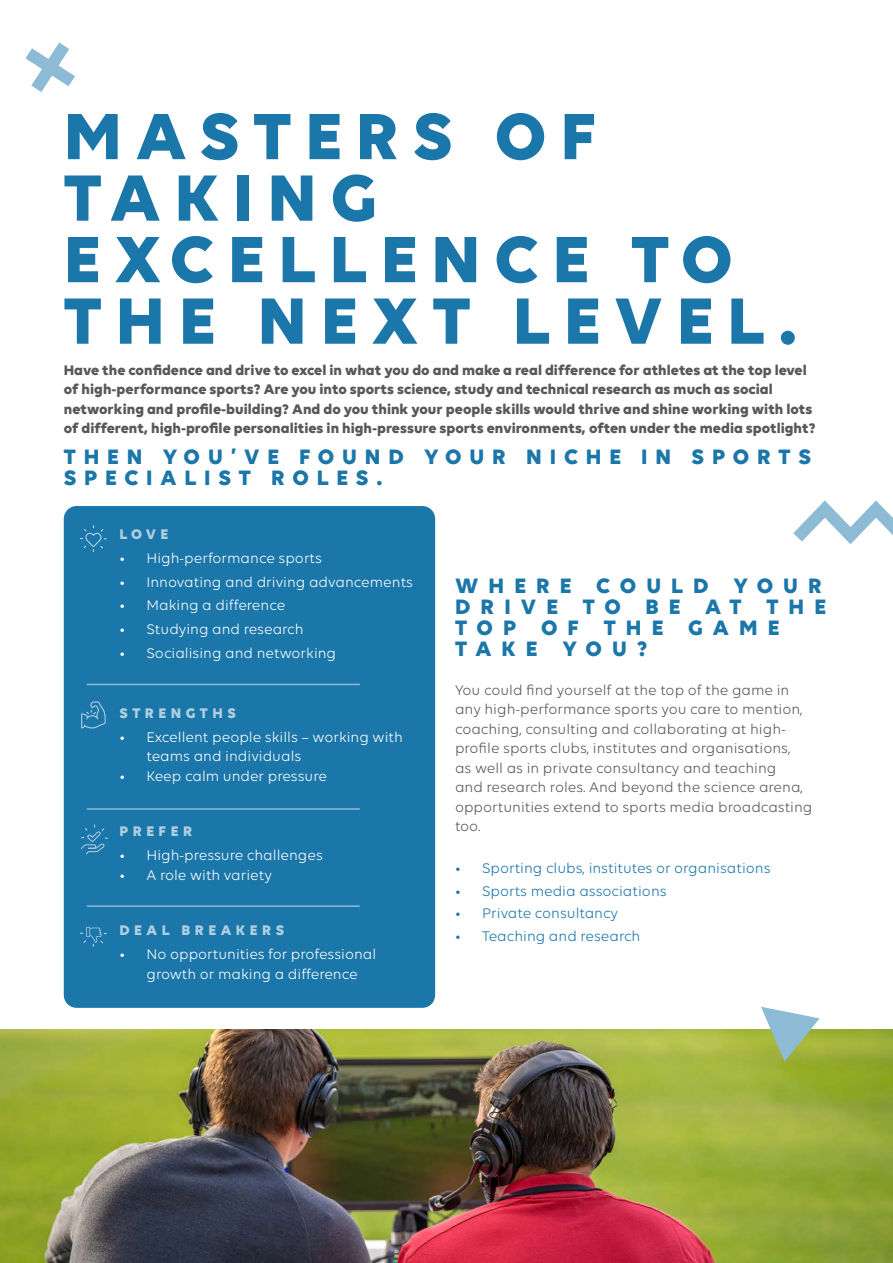
<style>
.page{position:relative;width:893px;height:1263px;background:#fff}
.page>*{position:absolute;margin:0;border:0;box-sizing:border-box;transform-origin:0 0}
.Name{font:700 70.5px/61.5px "Volte";letter-spacing:.2em;color:#1b76a9}
.Intro{font:700 22.5px/21px "Volte";letter-spacing:.45em;color:#1b76a9}
.Intro-2{font:700 22.5px/21px "Volte";letter-spacing:.35em;color:#1b76a9}
.Body_Copy{font:700 15px/19.5px "Volte";color:#57585a}
.Body_Copy-2{font:15px/19.5px "Volte";color:#57585a}
.t1{font:15px/19.5px "Volte";color:#fff}
.t2{font:15px "Volte";color:#1b76a9}
.Intro_2{font:700 15px "Volte";letter-spacing:.3em;color:#afcfe1}
</style>
<div class="page">
<img style="left:0;top:1029px;width:893px;height:234px">
<svg style="left:25px;top:42px;width:50px;height:50px"></svg>
<svg style="left:793px;top:500px;width:100px;height:45px"></svg>
<svg style="left:761px;top:1007px;width:59px;height:55px;background:#a6c19d"></svg>
<div style="left:64px;top:506px;width:371px;height:502px;background:#1b76a9;border-radius:13px"></div>
<svg style="left:80px;top:525px;width:27px;height:27px"></svg>
<svg style="left:81px;top:701px;width:25px;height:27px"></svg>
<hr style="left:87px;top:684px;width:273px;height:1px;background:#8dbad4">
<svg style="left:81px;top:824px;width:27px;height:30px"></svg>
<hr style="left:87px;top:808px;width:273px;height:2px;background:#8dbad4">
<svg style="left:80px;top:927px;width:27px;height:20px"></svg>
<hr style="left:87px;top:905px;width:273px;height:2px;background:#8dbad4">
<p class="Name" style="left:64px;top:103px;width:735px">MASTERS OF<br>TAKING<br>EXCELLENCE TO<br>THE NEXT LEVEL.</p>
<p class="Body_Copy" style="left:64px;top:360px;width:754px">Have the confidence and drive to excel in what you do and make a real difference for athletes at the top level of high-performance sports? Are you into sports science, study and technical research as much as social networking and profile-building? And do you think your people skills would thrive and shine working with lots of different, high-profile personalities in high-pressure sports environments, often under the media spotlight?</p>
<p class="Intro-2" style="left:64px;top:446px;width:749px">THEN YOU’VE FOUND YOUR NICHE IN SPORTS<br>SPECIALIST ROLES.</p>
<p class="Intro_2" style="left:119px;top:525px;width:50px">LOVE</p>
<p class="t1" style="left:119px;top:548px;width:204px">• High-performance sports</p>
<p class="t1" style="left:119px;top:572px;width:295px">• Innovating and driving advancements</p>
<p class="t1" style="left:119px;top:595px;width:167px">• Making a difference</p>
<p class="t1" style="left:119px;top:619px;width:186px">• Studying and research</p>
<p class="t1" style="left:119px;top:643px;width:218px">• Socialising and networking</p>
<p class="Intro_2" style="left:119px;top:704px;width:118px">STRENGTHS</p>
<p class="t1" style="left:146px;top:727px;width:258px;text-indent:-27px">• Excellent people skills – working with teams and individuals</p>
<p class="t1" style="left:119px;top:766px;width:209px">• Keep calm under pressure</p>
<p class="Intro_2" style="left:119px;top:822px;width:74px">PREFER</p>
<p class="t1" style="left:119px;top:845px;width:205px">• High-pressure challenges</p>
<p class="t1" style="left:119px;top:865px;width:154px">• A role with variety</p>
<p class="Intro_2" style="left:119px;top:921px;width:166px">DEAL BREAKERS</p>
<p class="t1" style="left:119px;top:944px;width:258px;text-align:center">• No opportunities for professional growth or making a difference</p>
<p class="Intro" style="left:455px;top:574px;width:372px">WHERE COULD YOUR<br>DRIVE TO BE AT THE<br>TOP OF THE GAME<br>TAKE YOU?</p>
<p class="Body_Copy-2" style="left:455px;top:680px;width:359px">You could find yourself at the top of the game in any high-performance sports you care to mention, coaching, consulting and collaborating at high&shy;profile sports clubs, institutes and organisations,<br>as well as in private consultancy and teaching<br>and research roles. And beyond the science arena, opportunities extend to sports media broadcasting too.</p>
<p class="t2" style="left:455px;top:860px;width:317px">• Sporting clubs, institutes or organisations</p>
<p class="t2" style="left:455px;top:882px;width:213px">• Sports media associations</p>
<p class="t2" style="left:455px;top:905px;width:165px">• Private consultancy</p>
<p class="t2" style="left:455px;top:927px;width:187px">• Teaching and research</p>
</div>
